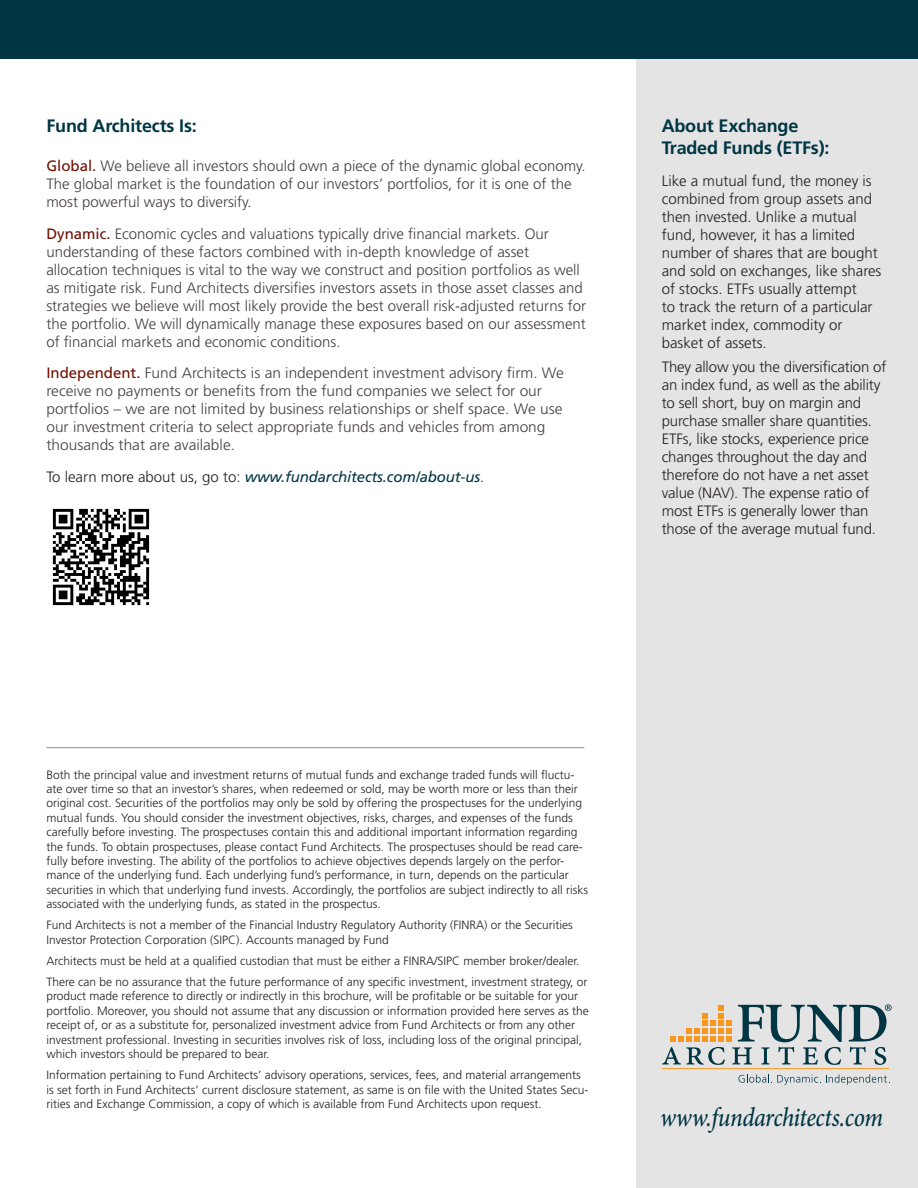
<style>
.page{position:relative;width:918px;height:1188px;background:#fff}
.page>*{position:absolute;margin:0;border:0;box-sizing:border-box;transform-origin:0 0}
.t1{font:italic 500 27px "Minion Pro";letter-spacing:-.015em;color:#003644;scale:.88 1}
.t2{font:700 18px/21.6px "Frutiger";letter-spacing:-.01em;color:#003644}
.t3{font:300 15px/18px "Frutiger";color:#463f3d}
.t4{font:300 15px/18px "Frutiger";letter-spacing:-.01em;color:#231f20}
.t5{font:italic 15px "Frutiger";letter-spacing:-.01em;color:#003644}
.t6{font:300 12px/14.4px "Frutiger";color:#231f20}
.s1{font-weight:400;color:#6f0f00}
.s2{font-weight:300;font-style:normal;color:#231f20}
.s3{font-weight:300;font-style:normal}
</style>
<div class="page">
<div style="left:636px;top:56px;width:282px;height:1132px;background:#e5e4e4"></div>
<img style="left:52px;top:508px;width:98px;height:98px">
<hr style="left:662px;top:1068px;width:227px;height:1px;background:#f7971d">
<svg style="left:738px;top:1074px;width:152px;height:11px"></svg>
<svg style="left:662px;top:1004px;width:230px;height:61px"></svg>
<div style="left:0;top:0;width:918px;height:58px;background:#003644"></div>
<hr style="left:46px;top:747px;width:538px;height:1px;background:#231f20">
<p class="t2" style="left:46px;top:115px;width:152px">Fund Architects Is:</p>
<p class="t2" style="left:662px;top:116px;width:169px">About Exchange<br>Traded Funds (ETFs):</p>
<p class="t4" style="left:662px;top:172px;width:221px">Like a mutual fund, the money is combined from group assets and then invested. Unlike a mutual fund, however, it has a limited number of shares that are bought and sold on exchanges, like shares of stocks. ETFs usually attempt<br>to track the return of a particular market index, commodity or basket of assets.</p>
<p class="t4" style="left:662px;top:358px;width:226px">They allow you the diversification of an index fund, as well as the ability to sell short, buy on margin and purchase smaller share quantities.<br>ETFs, like stocks, experience price changes throughout the day and therefore do not have a net asset value (NAV). The expense ratio of most ETFs is generally lower than those of the average mutual fund.</p>
<p class="t3" style="left:46px;top:157px;width:541px"><span class="s1">Global.</span> We believe all investors should own a piece of the dynamic global economy.<br>The global market is the foundation of our investors’ portfolios, for it is one of the most powerful ways to diversify.</p>
<p class="t3" style="left:46px;top:225px;width:541px"><span class="s1">Dynamic.</span> Economic cycles and valuations typically drive financial markets. Our understanding of these factors combined with in-depth knowledge of asset allocation techniques is vital to the way we construct and position portfolios as well as mitigate risk. Fund Architects diversifies investors assets in those asset classes and strategies we believe will most likely provide the best overall risk-adjusted returns for the portfolio. We will dynamically manage these exposures based on our assessment of financial markets and economic conditions.</p>
<p class="t3" style="left:46px;top:364px;width:519px"><span class="s1">Independent.</span> Fund Architects is an independent investment advisory firm. We receive no payments or benefits from the fund companies we select for our portfolios – we are not limited by business relationships or shelf space. We use our investment criteria to select appropriate funds and vehicles from among thousands that are available.</p>
<p class="t5" style="left:46px;top:468px;width:439px"><span class="s2">To learn more about us, go to:</span> www.fundarchitects.com/about-us<span class="s3">.</span></p>
<p class="t6" style="left:46px;top:767px;width:543px">Both the principal value and investment returns of mutual funds and exchange traded funds will fluctu&shy;ate over time so that an investor’s shares, when redeemed or sold, may be worth more or less than their original cost. Securities of the portfolios may only be sold by offering the prospectuses for the underlying mutual funds. You should consider the investment objectives, risks, charges, and expenses of the funds carefully before investing. The prospectuses contain this and additional important information regarding the funds. To obtain prospectuses, please contact Fund Architects. The prospectuses should be read care&shy;fully before investing. The ability of the portfolios to achieve objectives depends largely on the perfor&shy;mance of the underlying fund. Each underlying fund’s performance, in turn, depends on the particular securities in which that underlying fund invests. Accordingly, the portfolios are subject indirectly to all risks associated with the underlying funds, as stated in the prospectus.</p>
<p class="t6" style="left:46px;top:918px;width:528px">Fund Architects is not a member of the Financial Industry Regulatory Authority (FINRA) or the Securities<br>Investor Protection Corporation (SIPC). Accounts managed by Fund</p>
<p class="t6" style="left:46px;top:954px;width:535px">Architects must be held at a qualified custodian that must be either a FINRA/SIPC member broker/dealer.</p>
<p class="t6" style="left:46px;top:975px;width:544px">There can be no assurance that the future performance of any specific investment, investment strategy, or product made reference to directly or indirectly in this brochure, will be profitable or be suitable for your portfolio. Moreover, you should not assume that any discussion or information provided here serves as the receipt of, or as a substitute for, personalized investment advice from Fund Architects or from any other investment professional. Investing in securities involves risk of loss, including loss of the original principal, which investors should be prepared to bear.</p>
<p class="t6" style="left:46px;top:1068px;width:544px">Information pertaining to Fund Architects’ advisory operations, services, fees, and material arrangements is set forth in Fund Architects’ current disclosure statement, as same is on file with the United States Secu&shy;rities and Exchange Commission, a copy of which is available from Fund Architects upon request.</p>
<p class="t1" style="left:660px;top:1098px;width:255px">www.fundarchitects.com</p>
</div>
